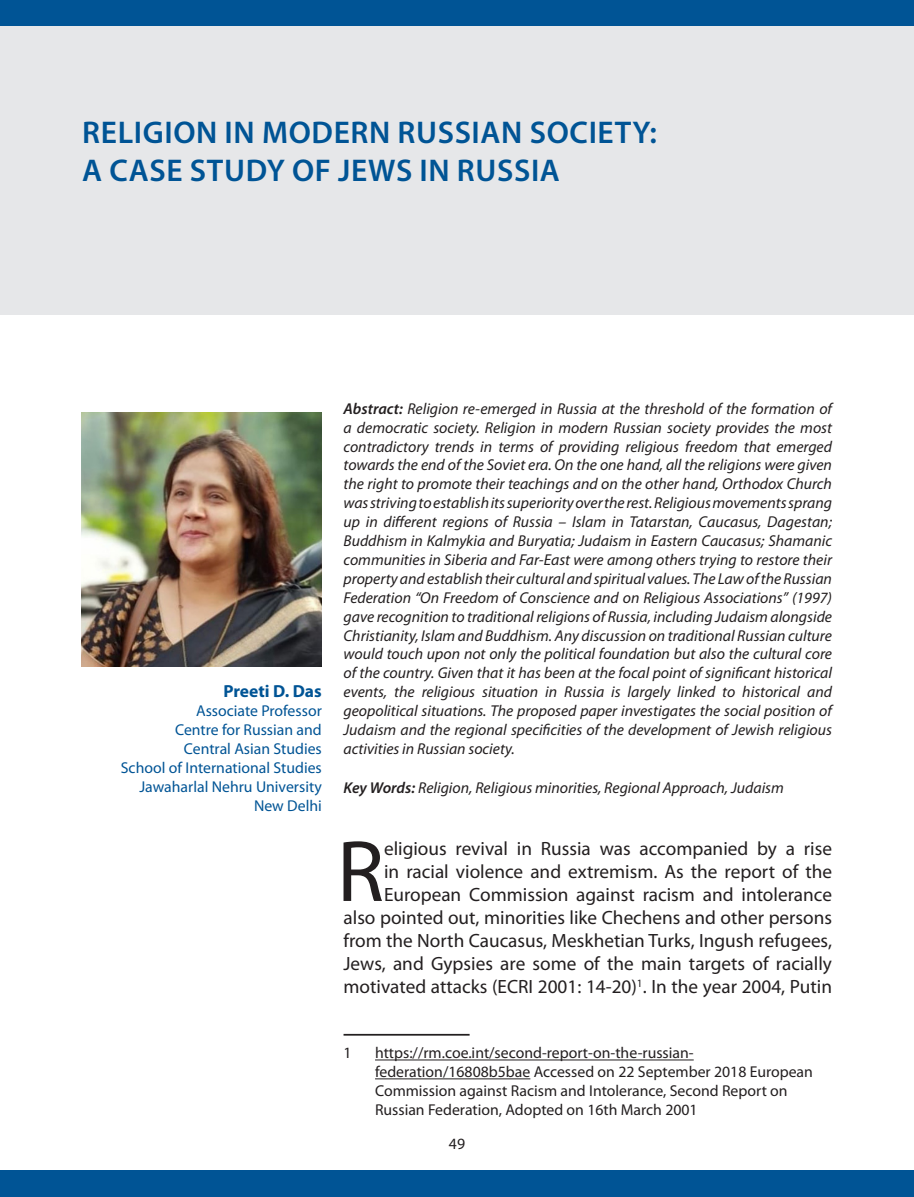
<style>
.page{position:relative;width:914px;height:1197px;background:#fff}
.page>*{position:absolute;margin:0;border:0;box-sizing:border-box;transform-origin:0 0}
.t1{font:87.85px "Myriad Pro";color:#231f20}
.t2{font:600 31.5px/37.8px "Myriad Pro";letter-spacing:.02em;color:#005495}
.t3{font:19.25px/23.1px "Myriad Pro";color:#231f20;text-align:right}
.t4{font:700 17.5px "Myriad Pro";color:#005495}
.t5{font:italic 15.75px/18.9px "Myriad Pro";color:#231f20;text-align:justify}
.footnote{font:15.75px/18.9px "Myriad Pro";color:#231f20}
.t6{font:15.75px/18.9px "Myriad Pro";color:#005495;text-align:center}
.s1{font-weight:600}
</style>
<div class="page">
<div style="left:0;top:0;width:914px;height:315px;background:#e6e7e9"></div>
<img style="left:82px;top:412px;width:240px;height:255px">
<hr style="left:343px;top:1034px;width:126px;height:2px;background:#231f20">
<hr style="left:375px;top:1060px;width:318px;height:1px;background:#231f20">
<hr style="left:375px;top:1078px;width:155px;height:1px;background:#231f20">
<div style="left:0;top:1171px;width:914px;height:26px;background:#005495"></div>
<div style="left:0;top:0;width:914px;height:26px;background:#005495"></div>
<p class="t2" style="left:82px;top:113px;width:576px">RELIGION IN MODERN RUSSIAN SOCIETY:<br>A CASE STUDY OF JEWS IN RUSSIA</p>
<p class="t4" style="left:223px;top:680px;width:100px">Preeti D. Das</p>
<p class="t6" style="left:196px;top:701px;width:127px">Associate Professor</p>
<p class="t6" style="left:175px;top:720px;width:148px">Centre for Russian and<br>Central Asian Studies</p>
<p class="t6" style="left:121px;top:758px;width:202px">School of International Studies</p>
<p class="t6" style="left:139px;top:777px;width:184px">Jawaharlal Nehru University</p>
<p class="t6" style="left:254px;top:796px;width:69px">New Delhi</p>
<p class="t5" style="left:343px;top:399px;width:490px"><span class="s1">Abstract:</span> Religion re-emerged in Russia at the threshold of the formation of a democratic society. Religion in modern Russian society provides the most contradictory trends in terms of providing religious freedom that emerged towards the end of the Soviet era. On the one hand, all the religions were given the right to promote their teachings and on the other hand, Orthodox Church was striving to establish its superiority over the rest. Religious movements sprang up in different regions of Russia – Islam in Tatarstan, Caucasus, Dagestan; Buddhism in Kalmykia and Buryatia; Judaism in Eastern Caucasus; Shamanic communities in Siberia and Far-East were among others trying to restore their property and establish their cultural and spiritual values. The Law of the Russian Federation “On Freedom of Conscience and on Religious Associations” (1997) gave recognition to traditional religions of Russia, including Judaism alongside Christianity, Islam and Buddhism. Any discussion on traditional Russian culture would touch upon not only the political foundation but also the cultural core of the country. Given that it has been at the focal point of significant historical events, the religious situation in Russia is largely linked to historical and geopolitical situations. The proposed paper investigates the social position of Judaism and the regional specificities of the development of Jewish religious activities in Russian society.</p>
<p class="t5" style="left:343px;top:778px;width:442px"><span class="s1">Key Words:</span> Religion, Religious minorities, Regional Approach, Judaism</p>
<p class="t3" style="left:343px;top:836px;width:490px">eligious revival in Russia was accompanied by a rise<br>in racial violence and extremism. As the report of the European Commission against racism and intolerance<br>also pointed out, minorities like Chechens and other persons from the North Caucasus, Meskhetian Turks, Ingush refugees, Jews, and Gypsies are some of the main targets of racially motivated attacks (ECRI 2001: 14-20)<sup>1</sup>. In the year 2004, Putin</p>
<p class="t1" style="left:337px;top:817px;width:49px">R</p>
<p class="footnote" style="left:343px;top:1043px;width:10px">1</p>
<p class="footnote" style="left:375px;top:1043px;width:439px">https://rm.coe.int/second-report-on-the-russian&shy;federation/16808b5bae Accessed on 22 September 2018 European Commission against Racism and Intolerance, Second Report on Russian Federation, Adopted on 16th March 2001</p>
<p class="footnote" style="left:449px;top:1134px;width:18px">49</p>
</div>
